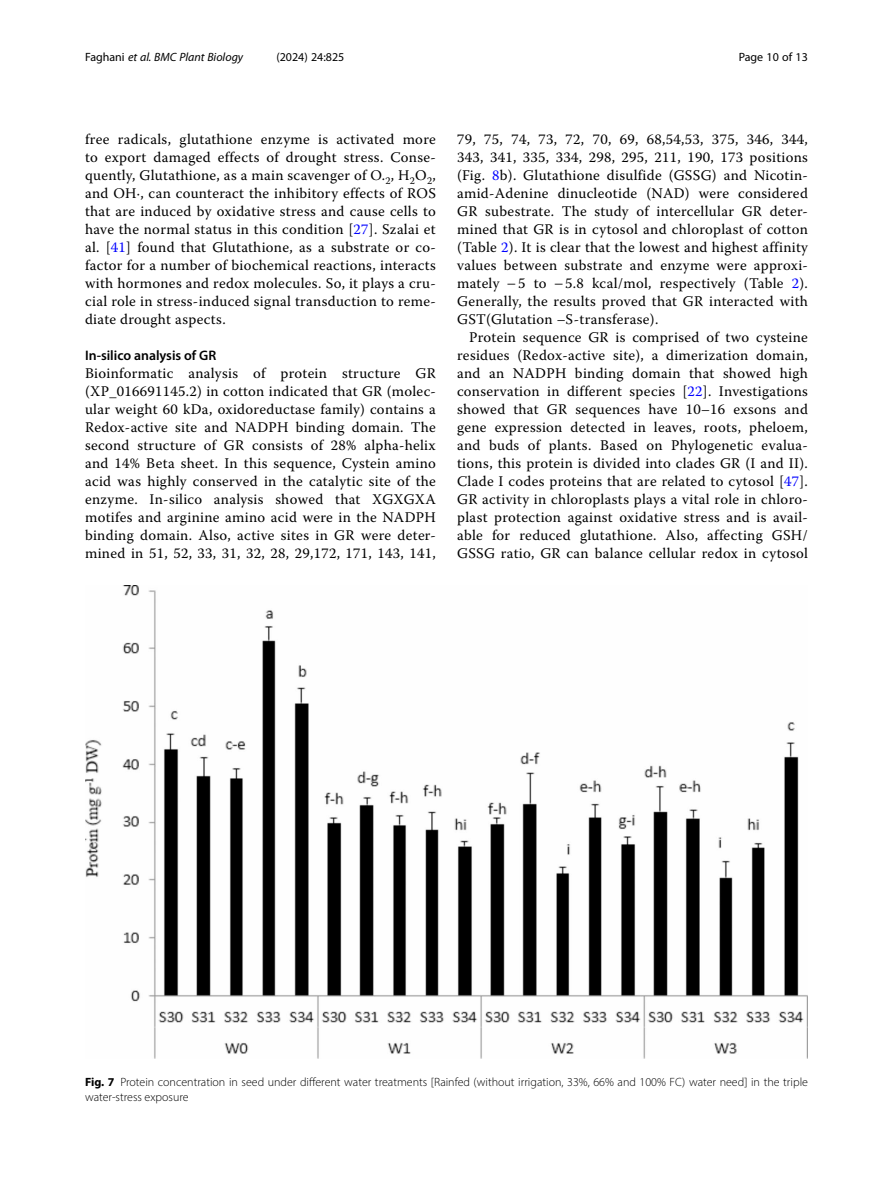
<style>
.page{position:relative;width:893px;height:1191px;background:#fff}
.page>*{position:absolute;margin:0;border:0;box-sizing:border-box;transform-origin:0 0}
.Body_Text_Indent{font:14.7px/18px "Warnock Pro";letter-spacing:.02em;color:#000;text-align:justify}
.Body_Text{font:14.7px/18px "Warnock Pro";letter-spacing:.02em;color:#000;text-align:justify}
.Head_2{font:600 13.8px "Myriad Pro";color:#000}
.Figure_Caption{font:300 12px/15px "Myriad Pro";color:#000}
.t1{font:italic 12px "Myriad Pro";color:#000}
.t2{font:12px "Myriad Pro";color:#000}
.s1{font-style:normal}
.s2{color:#00f}
.s3{font-weight:700}
</style>
<div class="page">
<img style="left:85px;top:585px;width:723px;height:474px">
<p class="t1" style="left:85px;top:50px;width:160px"><span class="s1">Faghani</span> et al. BMC Plant Biology</p>
<p class="t2" style="left:276px;top:50px;width:70px">(2024) 24:825</p>
<p class="t2" style="left:739px;top:50px;width:71px">Page 10 of 13</p>
<p class="Body_Text_Indent" style="left:85px;top:130px;width:352px">free radicals, glutathione enzyme is activated more to export damaged effects of drought stress. Conse&shy;quently, Glutathione, as a main scavenger of O.<sub>2</sub>, H<sub>2</sub>O<sub>2</sub>, and OH·, can counteract the inhibitory effects of ROS that are induced by oxidative stress and cause cells to have the normal status in this condition [<span class="s2">27</span>]. Szalai et al. [<span class="s2">41</span>] found that Glutathione, as a substrate or co&shy;factor for a number of biochemical reactions, interacts with hormones and redox molecules. So, it plays a cru&shy;cial role in stress-induced signal transduction to reme&shy;diate drought aspects.</p>
<p class="Head_2" style="left:85px;top:347px;width:133px">In-silico analysis of GR</p>
<p class="Body_Text" style="left:85px;top:364px;width:352px">Bioinformatic analysis of protein structure GR (XP_016691145.2) in cotton indicated that GR (molec&shy;ular weight 60 kDa, oxidoreductase family) contains a Redox-active site and NADPH binding domain. The second structure of GR consists of 28% alpha-helix and 14% Beta sheet. In this sequence, Cystein amino acid was highly conserved in the catalytic site of the enzyme. In-silico analysis showed that XGXGXA motifes and arginine amino acid were in the NADPH binding domain. Also, active sites in GR were deter&shy;mined in 51, 52, 33, 31, 32, 28, 29,172, 171, 143, 141,</p>
<p class="Body_Text" style="left:457px;top:130px;width:352px">79, 75, 74, 73, 72, 70, 69, 68,54,53, 375, 346, 344, 343, 341, 335, 334, 298, 295, 211, 190, 173 positions (Fig. <span class="s2">8</span>b). Glutathione disulfide (GSSG) and Nicotin&shy;amid-Adenine dinucleotide (NAD) were considered GR subestrate. The study of intercellular GR deter&shy;mined that GR is in cytosol and chloroplast of cotton (Table <span class="s2">2</span>). It is clear that the lowest and highest affinity values between substrate and enzyme were approxi&shy;mately − 5 to − 5.8 kcal/mol, respectively (Table <span class="s2">2</span>).<br>Generally, the results proved that GR interacted with GST(Glutation –S-transferase).</p>
<p class="Body_Text_Indent" style="left:457px;top:328px;width:352px;text-indent:12px">Protein sequence GR is comprised of two cysteine residues (Redox-active site), a dimerization domain, and an NADPH binding domain that showed high conservation in different species [<span class="s2">22</span>]. Investigations showed that GR sequences have 10–16 exsons and gene expression detected in leaves, roots, pheloem, and buds of plants. Based on Phylogenetic evalua&shy;tions, this protein is divided into clades GR (I and II).<br>Clade I codes proteins that are related to cytosol [<span class="s2">47</span>].<br>GR activity in chloroplasts plays a vital role in chloro&shy;plast protection against oxidative stress and is avail&shy;able for reduced glutathione. Also, affecting GSH/ GSSG ratio, GR can balance cellular redox in cytosol</p>
<p class="Figure_Caption" style="left:85px;top:1074px;width:724px"><span class="s3">Fig. 7</span> Protein concentration in seed under different water treatments [Rainfed (without irrigation, 33%, 66% and 100% FC) water need] in the triple water-stress exposure</p>
</div>
